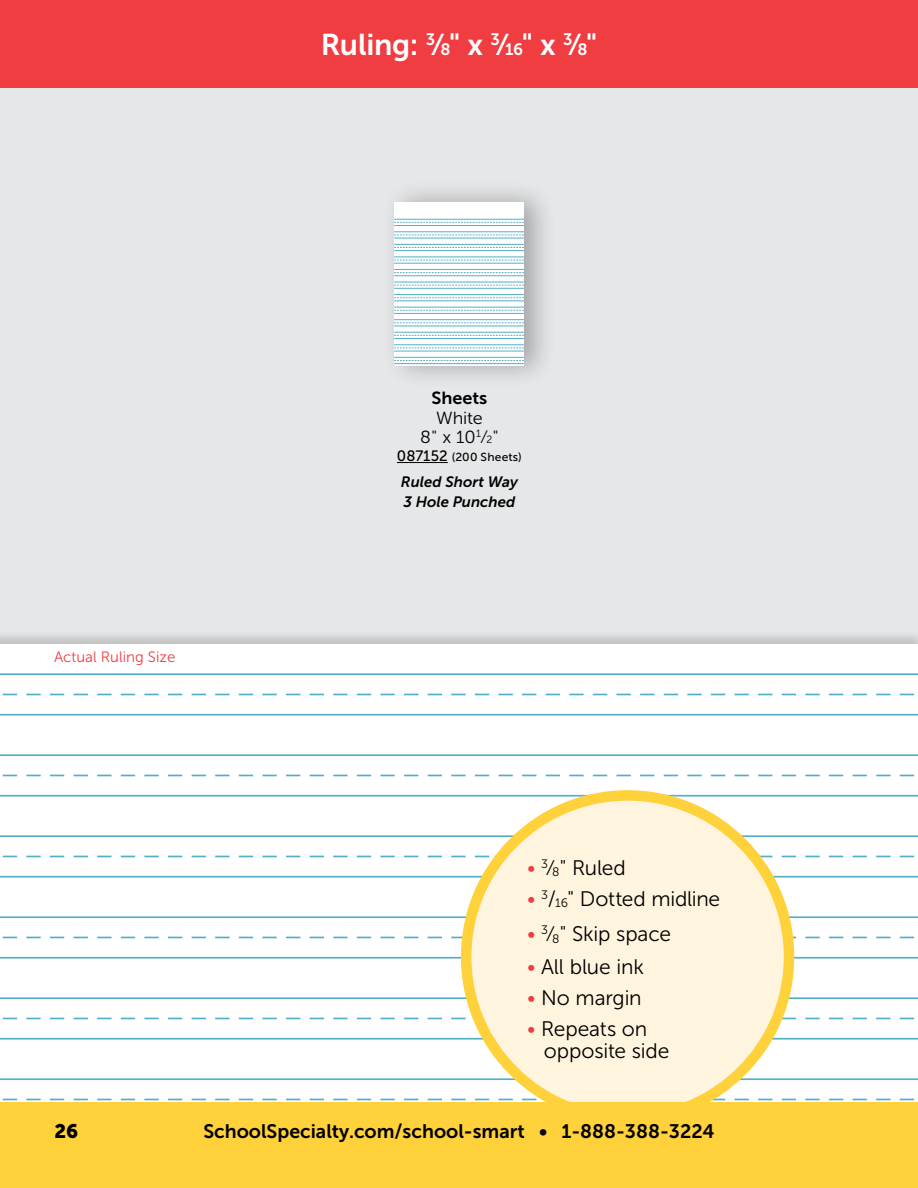
<style>
.page{position:relative;width:918px;height:1188px;background:#fff}
.page>*{position:absolute;margin:0;border:0;box-sizing:border-box;transform-origin:0 0}
.t1{font:30px "Museo Sans 700";letter-spacing:-.01em;color:#fff}
.t2{font:21px/22.5px "Museo Sans 300";letter-spacing:-.01em;color:#000}
.t3{font:19.5px "Museo Sans 700";color:#000}
.t4{font:19.5px "Museo Sans 900";color:#000}
.t5{font:17.4px/19.5px "Museo Sans 300";letter-spacing:-.01em;color:#000;text-align:center}
.t6{font:17.4px "Museo Sans 700";color:#000}
.t7{font:italic 15px/19.5px "Museo Sans 700";color:#000}
.t8{font:15px "Museo Sans 300";color:#ef3d42}
.t9{font:11.7px "Museo Sans 500";letter-spacing:.015em;color:#000}
.s1{font-size:16.5px}
.s2{font-size:18px}
.s3{font-size:10.5px}
.s4{font-size:15px}
.s5{color:#ef3d42}
.s6{font-size:12.3px}
</style>
<div class="page">
<div style="left:0;top:77px;width:918px;height:583px;background:#e6e7e8"></div>
<div style="left:0;top:0;width:918px;height:88px;background:#ef3d42"></div>
<div style="left:381px;top:179px;width:176px;height:210px;background:#000;opacity:.3"></div>
<div style="left:394px;top:202px;width:130px;height:164px;background:#fff"></div>
<svg style="left:394px;top:219px;width:130px;height:145px"></svg>
<div style="left:0;top:630px;width:918px;height:558px;background:#000;opacity:.15"></div>
<div style="left:0;top:644px;width:918px;height:544px;background:#fff"></div>
<svg style="left:0;top:673px;width:918px;height:344px"></svg>
<svg style="left:0;top:1017px;width:918px;height:85px"></svg>
<div style="left:466px;top:795px;width:323px;height:323px;background:#fff5df;border-radius:50%"></div>
<div style="left:461px;top:790px;width:333px;height:334px;border:10px solid #ffd13a;border-radius:50%"></div>
<hr style="left:397px;top:462px;width:51px;height:1px;background:#000">
<div style="left:0;top:1102px;width:918px;height:86px;background:#ffd13a"></div>
<h1 class="t1" style="left:321px;top:28px;width:278px">Ruling: <sup>3</sup>⁄<span class="s1">8</span>" x <sup>3</sup>⁄<span class="s1">16</span>" x <sup>3</sup>⁄<span class="s1">8</span>"</h1>
<p class="t8" style="left:54px;top:649px;width:123px">Actual Ruling Size</p>
<p class="t6" style="left:432px;top:388px;width:57px">Sheets</p>
<p class="t5" style="left:420px;top:408px;width:80px">White<br>8" x 10<sup>1</sup><span class="s2">⁄</span><span class="s3">2</span>"</p>
<p class="t9" style="left:397px;top:451px;width:127px"><span class="s4">087152</span> (200 Sheets)</p>
<p class="t7" style="left:401px;top:472px;width:118px">Ruled Short Way<br>3 Hole Punched</p>
<p class="t2" style="left:527px;top:857px;width:100px"><span class="s5">•</span> <sup>3</sup>⁄<span class="s6">8</span>" Ruled</p>
<p class="t2" style="left:527px;top:888px;width:195px"><span class="s5">•</span> <sup>3</sup>/<span class="s6">16</span>" Dotted midline</p>
<p class="t2" style="left:527px;top:922px;width:145px"><span class="s5">•</span> <sup>3</sup>⁄<sub>8</sub>" Skip space</p>
<p class="t2" style="left:527px;top:956px;width:118px"><span class="s5">•</span> All blue ink</p>
<p class="t2" style="left:527px;top:987px;width:116px"><span class="s5">•</span> No margin</p>
<p class="t2" style="left:544px;top:1018px;width:127px;text-indent:-17px"><span class="s5">•</span> Repeats on opposite side</p>
<p class="t4" style="left:55px;top:1120px;width:25px">26</p>
<p class="t3" style="left:203px;top:1120px;width:513px">SchoolSpecialty.com/school-smart • 1-888-388-3224</p>
</div>
